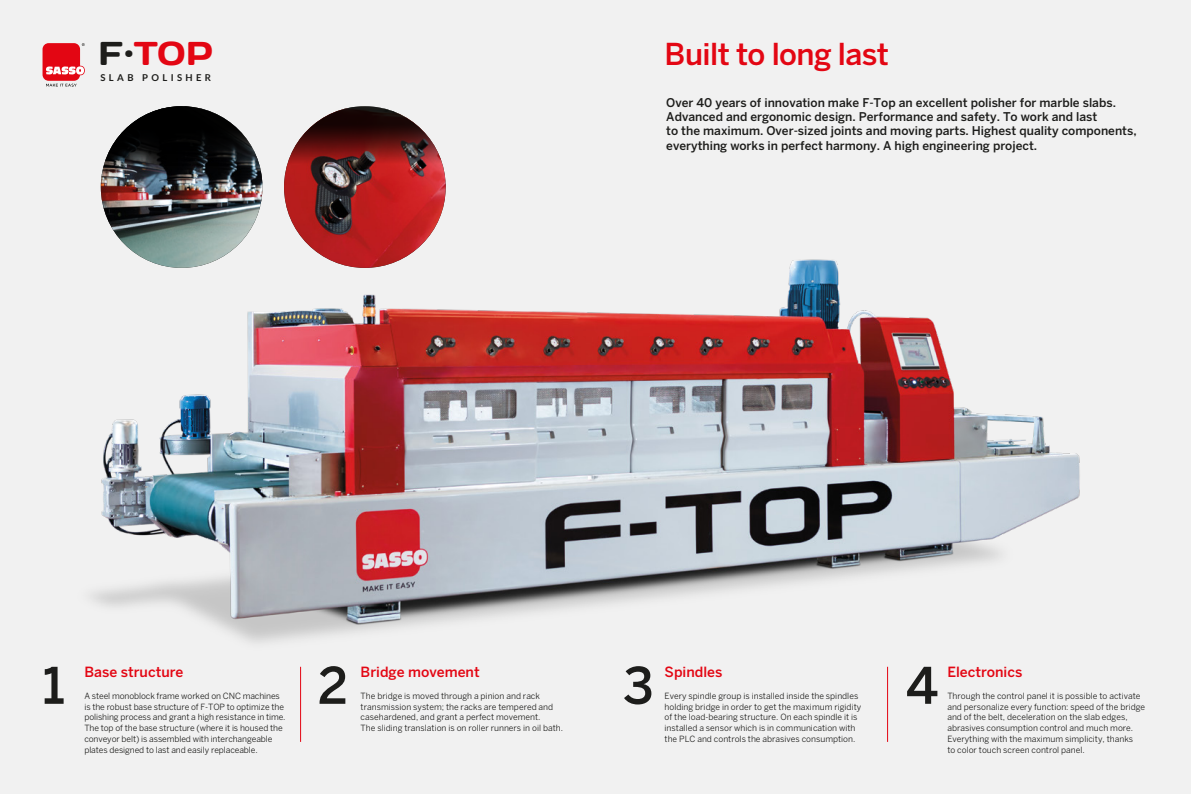
<style>
.page{position:relative;width:1191px;height:794px;background:#f1f1f1}
.page>*{position:absolute;margin:0;border:0;box-sizing:border-box;transform-origin:0 0}
.t1{font:500 50px "Benton Sans";color:#1d1d1b}
.t2{font:33px "Days";color:#e30613}
.t3{font:500 30px "Benton Sans";letter-spacing:-.02em;color:#e30613}
.t4{font:500 14px "Benton Sans";color:#e30613}
.t5{font:500 12px/14.4px "Benton Sans";color:#1d1d1b}
.t6{font:700 9.5px "Lato";letter-spacing:.35em;color:#1d1d1b}
.t7{font:8.5px/10.8px "Benton Sans";color:#1d1d1b}
.s1{color:#1d1d1b}
</style>
<div class="page">
<img style="left:91px;top:165px;width:989px;height:577px">
<hr style="left:887px;top:667px;width:1px;height:75px;background:#e30613">
<hr style="left:300px;top:667px;width:1px;height:75px;background:#e30613">
<img style="left:101px;top:106px;width:161px;height:162px;border-radius:81px">
<svg style="left:101px;top:106px;width:161px;height:60px"></svg>
<img style="left:284px;top:106px;width:162px;height:162px;border-radius:81px">
<svg style="left:287px;top:106px;width:155px;height:57px"></svg>
<svg style="left:43px;top:43px;width:42px;height:44px"></svg>
<h2 class="t2" style="left:98px;top:33px;width:116px"><span class="s1">F</span><sup>•</sup>TOP</h2>
<p class="t6" style="left:100px;top:72px;width:112px">SLAB POLISHER</p>
<h3 class="t3" style="left:664px;top:36px;width:226px">Built to long last</h3>
<p class="t5" style="left:666px;top:95px;width:472px">Over 40 years of innovation make F-Top an excellent polisher for marble slabs.<br>Advanced and ergonomic design. Performance and safety. To work and last<br>to the maximum. Over-sized joints and moving parts. Highest quality components, everything works in perfect harmony. A high engineering project.</p>
<h1 class="t1" style="left:42px;top:656px;width:24px">1</h1>
<h1 class="t1" style="left:318px;top:656px;width:32px">2</h1>
<h1 class="t1" style="left:623px;top:656px;width:32px">3</h1>
<h1 class="t1" style="left:906px;top:656px;width:34px">4</h1>
<h3 class="t4" style="left:664px;top:663px;width:59px">Spindles</h3>
<p class="t7" style="left:664px;top:690px;width:198px">Every spindle group is installed inside the spindles holding bridge in order to get the maximum rigidity of the load-bearing structure. On each spindle it is installed a sensor which is in communication with the PLC and controls the abrasives consumption.</p>
<h3 class="t4" style="left:84px;top:663px;width:101px">Base structure</h3>
<p class="t7" style="left:84px;top:690px;width:203px">A steel monoblock frame worked on CNC machines is the robust base structure of F-TOP to optimize the polishing process and grant a high resistance in time.<br>The top of the base structure (where it is housed the conveyor belt) is assembled with interchangeable plates designed to last and easily replaceable.</p>
<h3 class="t4" style="left:361px;top:663px;width:121px">Bridge movement</h3>
<p class="t7" style="left:361px;top:690px;width:204px">The bridge is moved through a pinion and rack transmission system; the racks are tempered and casehardened, and grant a perfect movement.<br>The sliding translation is on roller runners in oil bath.</p>
<h3 class="t4" style="left:947px;top:663px;width:76px">Electronics</h3>
<p class="t7" style="left:947px;top:690px;width:199px">Through the control panel it is possible to activate and personalize every function: speed of the bridge and of the belt, deceleration on the slab edges, abrasives consumption control and much more.<br>Everything with the maximum simplicity, thanks<br>to color touch screen control panel.</p>
</div>
